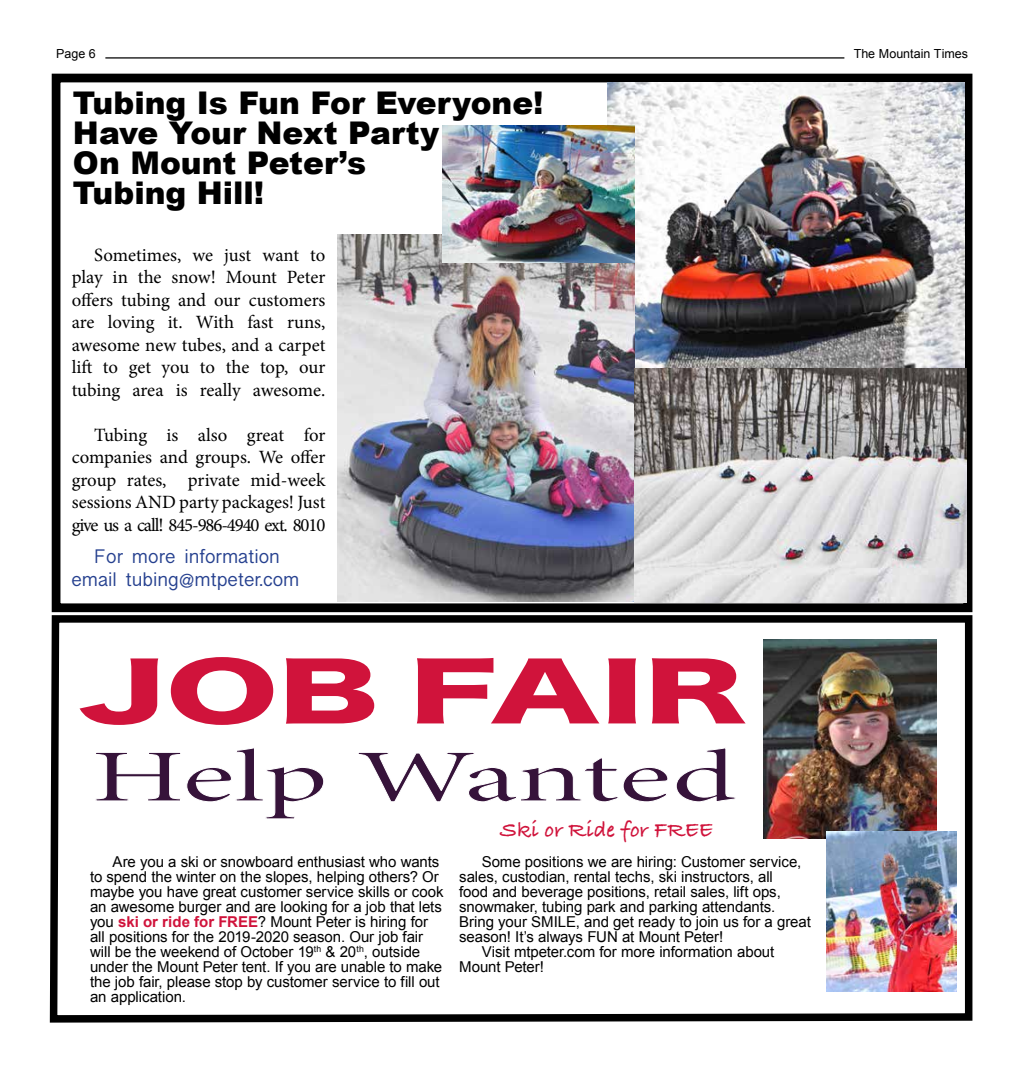
<style>
.page{position:relative;width:1025px;height:1080px;background:#fff}
.page>*{position:absolute;margin:0;border:0;box-sizing:border-box;transform-origin:0 0}
.t1{font:78.12px "Hira Kaku Std W8";color:#d0133b;scale:1.62 1}
.t2{font:900 31.25px/30px "Arial";color:#000}
.t3{font:700 22.5px "Bradley Hand ITCTT";color:#d0133b}
.t4{font:20px/23.8px "Kannada Sangam MN";color:#25408f;text-align:center}
.t5{font:18.75px/22.5px "Minion Pro";letter-spacing:-.005em;color:#000;text-align:justify}
.t6{font:15px/15px "Arial";letter-spacing:-.005em;color:#000}
.t7{font:12.5px "Arial";color:#000}
.s1{font-weight:700;color:#d0133b}
</style>
<div class="page">
<div style="left:52px;top:74px;width:920px;height:538px;border:9px solid #000"></div>
<hr style="left:105px;top:57px;width:739px;height:2px;background:#000">
<div style="left:56px;top:246px;width:14px;height:20px;background:#000;opacity:.19"></div>
<svg style="left:53px;top:241px;width:3px;height:12px"></svg>
<svg style="left:49px;top:611px;width:924px;height:412px"></svg>
<svg style="left:94px;top:746px;width:642px;height:74px"></svg>
<img style="left:607px;top:83px;width:357px;height:285px">
<img style="left:338px;top:235px;width:296px;height:366px">
<img style="left:634px;top:368px;width:331px;height:234px">
<img style="left:763px;top:639px;width:173px;height:200px">
<img style="left:442px;top:126px;width:192px;height:136px">
<img style="left:826px;top:831px;width:130px;height:161px">
<p class="t7" style="left:56px;top:45px;width:41px">Page 6</p>
<p class="t7" style="left:853px;top:45px;width:116px">The Mountain Times</p>
<h2 class="t2" style="left:73px;top:87px;width:472px">Tubing Is Fun For Everyone!<br>Have Your Next Party<br>On Mount Peter’s<br>Tubing Hill!</h2>
<p class="t5" style="left:72px;top:244px;width:255px;text-indent:22px">Sometimes, we just want to play in the snow! Mount Peter offers tubing and our customers are loving it. With fast runs, awesome new tubes, and a carpet lift to get you to the top, our tubing area is really awesome.</p>
<p class="t5" style="left:72px;top:424px;width:255px;text-indent:22px">Tubing is also great for companies and groups. We offer group rates, private mid-week sessions AND party packages! Just give us a call! 845-986-4940 ext. 8010</p>
<h3 class="t4" style="left:71px;top:544px;width:229px">For more information email tubing@mtpeter.com</h3>
<h1 class="t1" style="left:79px;top:648px;width:414px">JOB FAIR</h1>
<h3 class="t3" style="left:500px;top:812px;width:214px">Ski or Ride for FREE</h3>
<p class="t6" style="left:90px;top:855px;width:355px;text-indent:23px">Are you a ski or snowboard enthusiast who wants to spend the winter on the slopes, helping others? Or maybe you have great customer service skills or cook an awesome burger and are looking for a job that lets you <span class="s1">ski or ride for FREE</span>? Mount Peter is hiring for all positions for the 2019-2020 season. Our job fair will be the weekend of October 19<sup>th</sup> &amp; 20<sup>th</sup>, outside under the Mount Peter tent. If you are unable to make the job fair, please stop by customer service to fill out an application.</p>
<p class="t6" style="left:481px;top:855px;width:321px">Some positions we are hiring: Customer service,</p>
<p class="t6" style="left:459px;top:870px;width:315px">sales, custodian, rental techs, ski instructors, all</p>
<p class="t6" style="left:459px;top:885px;width:323px">food and beverage positions, retail sales, lift ops,</p>
<p class="t6" style="left:459px;top:900px;width:317px">snowmaker, tubing park and parking attendants.</p>
<p class="t6" style="left:459px;top:915px;width:353px">Bring your SMILE, and get ready to join us for a great</p>
<p class="t6" style="left:459px;top:930px;width:266px">season! It’s always FUN at Mount Peter!</p>
<p class="t6" style="left:481px;top:945px;width:294px">Visit mtpeter.com for more information about</p>
<p class="t6" style="left:459px;top:960px;width:86px">Mount Peter!</p>
</div>
